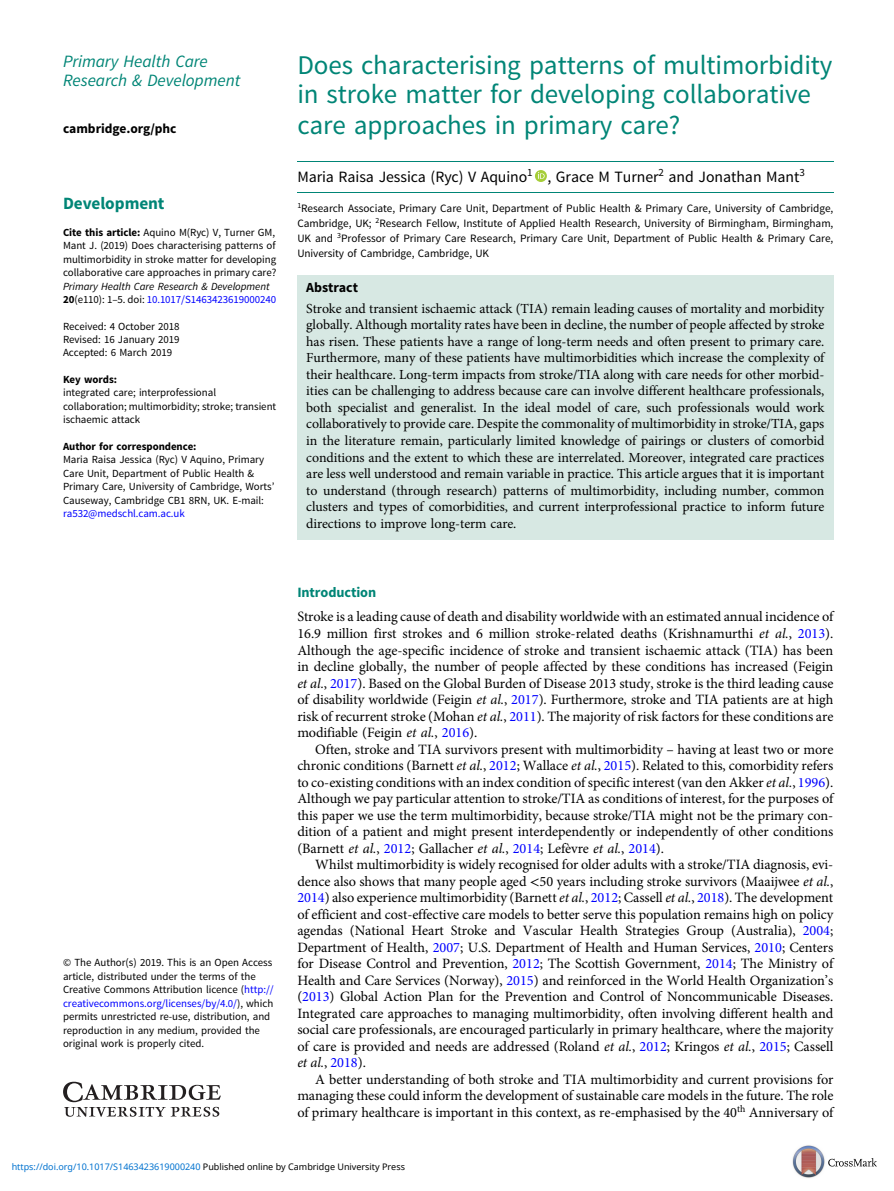
<style>
.page{position:relative;width:894px;height:1191px;background:#fff}
.page>*{position:absolute;margin:0;border:0;box-sizing:border-box;transform-origin:0 0}
.t1{font:27px/30px "Adv OT0 e 40 dc 65";color:#008576}
.t2{font:17.25px/19.5px "Adv O Tcabc 3928.I";color:#008576}
.t3{font:17.25px "Adv O Ta 42 dc 7 d 3.B";color:#008576}
.t4{font:15.75px "Adv OT0 e 40 dc 65";color:#000}
.t5{font:14.25px/16.5px "Adv OT1 ef 757 c 0";color:#000;text-align:justify}
.t6{font:14.25px "Adv O Ta 42 dc 7 d 3.B";color:#008576}
.t7{font:14.25px "Adv OT7 d 6 df 7 ab.I";color:#000}
.t8{font:13.8px/16.5px "Adv OT1 ef 757 c 0";color:#000;text-align:justify}
.t9{font:13.8px "Adv O Ta 42 dc 7 d 3.B";color:#000}
.t10{font:13.5px "Adv O Ta 42 dc 7 d 3.B";color:#000}
.t11{font:11.25px/15px "Adv OT0 e 40 dc 65";color:#000;text-align:justify}
.t12{font:10.8px/13.5px "Adv OT0 e 40 dc 65";color:#000}
.t13{font:10.8px "Adv OT0 e 40 dc 65";color:#00f}
.t14{font:10.8px "Adv O Tcabc 3928.I";color:#000}
.t15{font:10.8px "Adv O Ta 42 dc 7 d 3.B";color:#000}
.t16{font:9px "Noto Sans";color:#0172cf}
.s1{font-family:"Adv O Ta 42 dc 7 d 3.B"}
.s2{font-family:"Adv O Ta 42 dc 7 d 3.B";color:#000}
.s3{color:#000}
.s4{font-style:inherit}
.s5{color:#00f}
.s6{font-family:"Adv OT7 d 6 df 7 ab.I"}
.s7{font-family:"Adv OT8608 a 8 d 1"}
.s8{font-family:"Adv OT1 ef 757 c 0"}
.s9{font-family:"Adv OT1 ef 757 c 0";color:#00f}
</style>
<div class="page">
<svg style="left:63px;top:1081px;width:158px;height:35px"></svg>
<svg style="left:534px;top:170px;width:12px;height:12px"></svg>
<svg style="left:538px;top:172px;width:6px;height:7px"></svg>
<div style="left:297px;top:275px;width:536px;height:264px;background:#d7e8e3"></div>
<hr style="left:297px;top:161px;width:536px;height:1px;background:#008576">
<hr style="left:297px;top:192px;width:536px;height:1px;background:#008576">
<img style="left:792px;top:1145px;width:85px;height:33px">
<p class="t2" style="left:63px;top:52px;width:178px">Primary Health Care<br>Research &amp; Development</p>
<p class="t10" style="left:63px;top:123px;width:115px">cambridge.org/phc</p>
<p class="t3" style="left:63px;top:197px;width:103px">Development</p>
<p class="t12" style="left:63px;top:226px;width:214px;text-align:justify"><span class="s1">Cite this article:</span> Aquino M(Ryc) V, Turner GM, Mant J. (2019) Does characterising patterns of multimorbidity in stroke matter for developing collaborative care approaches in primary care?</p>
<p class="t14" style="left:63px;top:280px;width:208px">Primary Health Care Research &amp; Development</p>
<p class="t13" style="left:63px;top:295px;width:214px"><span class="s2">20</span><span class="s3">(e110): 1</span><span class="s3">–</span><span class="s3">5. doi:</span> 10.1017/S1463423619000240</p>
<p class="t12" style="left:63px;top:320px;width:118px;text-align:justify">Received: 4 October 2018<br>Revised: 16 January 2019<br>Accepted: 6 March 2019</p>
<p class="t15" style="left:63px;top:375px;width:55px">Key words:</p>
<p class="t12" style="left:63px;top:387px;width:214px">integrated care; interprofessional collaboration; multimorbidity; stroke; transient ischaemic attack</p>
<p class="t15" style="left:63px;top:442px;width:135px">Author for correspondence:</p>
<p class="t12" style="left:63px;top:453px;width:213px">Maria Raisa Jessica (Ryc) V Aquino, Primary Care Unit, Department of Public Health &amp; Primary Care, University of Cambridge, Worts<span class="s4">’ </span>Causeway, Cambridge CB1 8RN, UK. E-mail:</p>
<p class="t13" style="left:63px;top:509px;width:123px">ra532@medschl.cam.ac.uk</p>
<h1 class="t1" style="left:297px;top:52px;width:536px">Does characterising patterns of multimorbidity in stroke matter for developing collaborative care approaches in primary care?</h1>
<p class="t4" style="left:297px;top:170px;width:508px">Maria Raisa Jessica (Ryc) V Aquino<sup>1</sup> , Grace M Turner<sup>2</sup> and Jonathan Mant<sup>3</sup></p>
<p class="t11" style="left:297px;top:202px;width:537px"><sup>1</sup>Research Associate, Primary Care Unit, Department of Public Health &amp; Primary Care, University of Cambridge, Cambridge, UK; <sup>2</sup>Research Fellow, Institute of Applied Health Research, University of Birmingham, Birmingham, UK and <sup>3</sup>Professor of Primary Care Research, Primary Care Unit, Department of Public Health &amp; Primary Care, University of Cambridge, Cambridge, UK</p>
<p class="t9" style="left:306px;top:282px;width:53px">Abstract</p>
<p class="t8" style="left:306px;top:301px;width:519px">Stroke and transient ischaemic attack (TIA) remain leading causes of mortality and morbidity globally. Although mortality rates have been in decline, the number of people affected by stroke has risen. These patients have a range of long-term needs and often present to primary care.<br>Furthermore, many of these patients have multimorbidities which increase the complexity of their healthcare. Long-term impacts from stroke/TIA along with care needs for other morbid&shy;ities can be challenging to address because care can involve different healthcare professionals, both specialist and generalist. In the ideal model of care, such professionals would work collaboratively to provide care. Despite the commonality of multimorbidity in stroke/TIA, gaps in the literature remain, particularly limited knowledge of pairings or clusters of comorbid conditions and the extent to which these are interrelated. Moreover, integrated care practices are less well understood and remain variable in practice. This article argues that it is important to understand (through research) patterns of multimorbidity, including number, common clusters and types of comorbidities, and current interprofessional practice to inform future directions to improve long-term care.</p>
<p class="t12" style="left:63px;top:956px;width:212px">© The Author(s) 2019. This is an Open Access article, distributed under the terms of the Creative Commons Attribution licence (<span class="s5">http:// creativecommons.org/licenses/by/4.0/</span>), which permits unrestricted re-use, distribution, and reproduction in any medium, provided the original work is properly cited.</p>
<p class="t6" style="left:297px;top:586px;width:80px">Introduction</p>
<p class="t5" style="left:297px;top:610px;width:537px">Stroke is a leading cause of death and disability worldwide with an estimated annual incidence of 16.9 million first strokes and 6 million stroke-related deaths (Krishnamurthi <span class="s6">et al.</span>, <span class="s5">2013</span>).<br>Although the age-specific incidence of stroke and transient ischaemic attack (TIA) has been in decline globally, the number of people affected by these conditions has increased (Feigin <span class="s6">et al.</span>, <span class="s5">2017</span>). Based on the Global Burden of Disease 2013 study, stroke is the third leading cause of disability worldwide (Feigin <span class="s6">et al.</span>, <span class="s5">2017</span>). Furthermore, stroke and TIA patients are at high risk of recurrent stroke (Mohan <span class="s6">et al.</span>, <span class="s5">2011</span>). The majority of risk factors for these conditions are modifiable (Feigin <span class="s6">et al.</span>, <span class="s5">2016</span>).</p>
<p class="t5" style="left:297px;top:742px;width:537px;text-indent:18px">Often, stroke and TIA survivors present with multimorbidity <span class="s4">–</span> having at least two or more chronic conditions (Barnett <span class="s6">et al.</span>, <span class="s5">2012</span>; Wallace <span class="s6">et al.</span>, <span class="s5">2015</span>). Related to this, comorbidity refers to co-existing conditions with an index condition of specific interest (van den Akker <span class="s6">et al.</span>, <span class="s5">1996</span>).<br>Although we pay particular attention to stroke/TIA as conditions of interest, for the purposes of this paper we use the term multimorbidity, because stroke/TIA might not be the primary con&shy;dition of a patient and might present interdependently or independently of other conditions (Barnett <span class="s6">et al.</span>, <span class="s5">2012</span>; Gallacher <span class="s6">et al.</span>, <span class="s5">2014</span>; Lefèvre <span class="s6">et al.</span>, <span class="s5">2014</span>).</p>
<p class="t5" style="left:297px;top:857px;width:537px;text-indent:18px">Whilst multimorbidity is widely recognised for older adults with a stroke/TIA diagnosis, evi&shy;dence also shows that many people aged <span class="s7">&lt;</span>50 years including stroke survivors (Maaijwee <span class="s6">et al.</span>, <span class="s5">2014</span>) also experience multimorbidity (Barnett <span class="s6">et al.</span>, <span class="s5">2012</span>; Cassell <span class="s6">et al.</span>, <span class="s5">2018</span>). The development of efficient and cost-effective care models to better serve this population remains high on policy agendas (National Heart Stroke and Vascular Health Strategies Group (Australia), <span class="s5">2004</span>; Department of Health, <span class="s5">2007</span>; U.S. Department of Health and Human Services, <span class="s5">2010</span>; Centers for Disease Control and Prevention, <span class="s5">2012</span>; The Scottish Government, <span class="s5">2014</span>; The Ministry of Health and Care Services (Norway), <span class="s5">2015</span>) and reinforced in the World Health Organization<span class="s4">’</span>s (<span class="s5">2013</span>) Global Action Plan for the Prevention and Control of Noncommunicable Diseases.<br>Integrated care approaches to managing multimorbidity, often involving different health and social care professionals, are encouraged particularly in primary healthcare, where the majority of care is provided and needs are addressed (Roland <span class="s6">et al.</span>, <span class="s5">2012</span>; Kringos <span class="s6">et al.</span>, <span class="s5">2015</span>; Cassell</p>
<p class="t7" style="left:297px;top:1056px;width:70px">et al.<span class="s8">,</span> <span class="s9">2018</span><span class="s8">).</span></p>
<p class="t5" style="left:297px;top:1071px;width:537px;text-indent:18px">A better understanding of both stroke and TIA multimorbidity and current provisions for managing these could inform the development of sustainable care models in the future. The role of primary healthcare is important in this context, as re-emphasised by the 40<sup>th</sup> Anniversary of</p>
<p class="t16" style="left:12px;top:1159px;width:394px">https://doi.org/10.1017/S1463423619000240 <span class="s3">Published online by Cambridge University Press</span></p>
</div>
